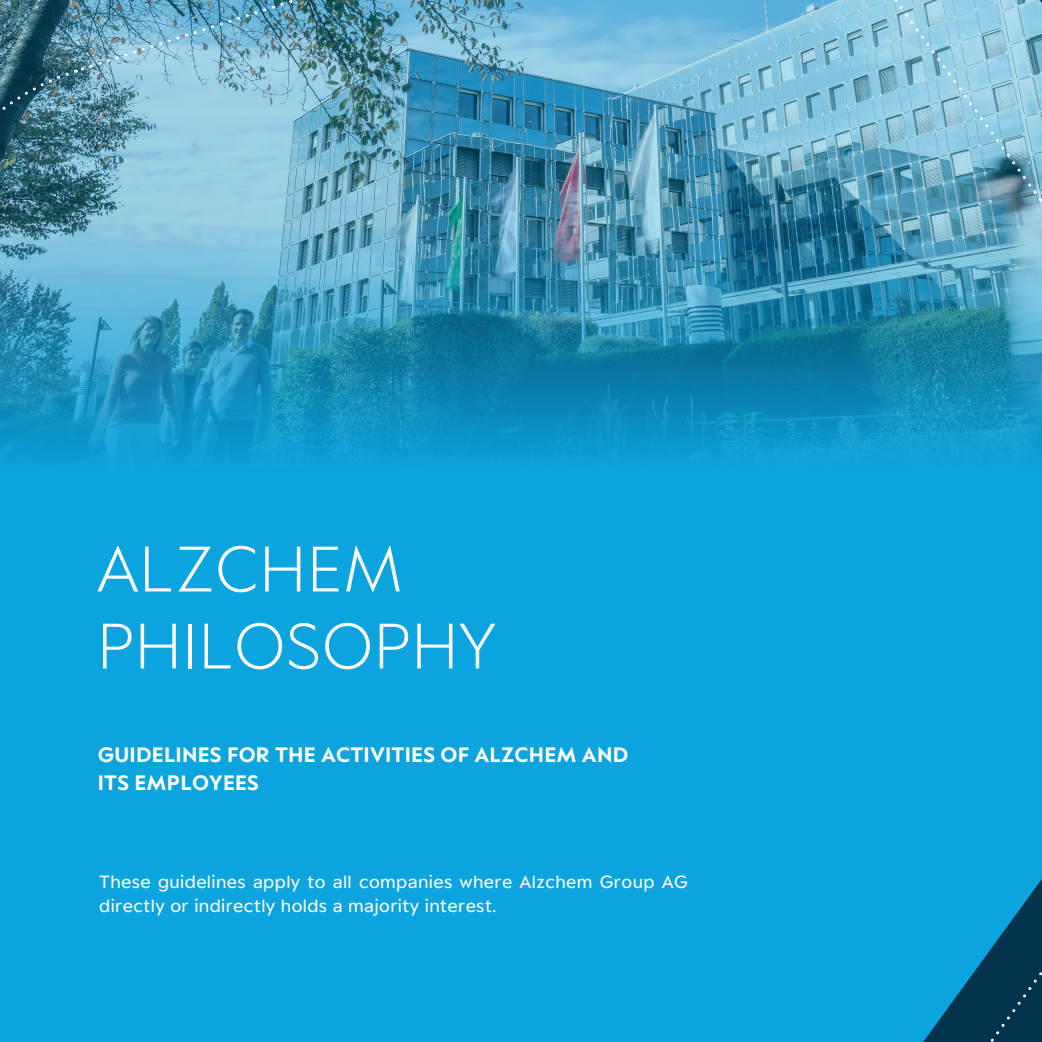
<style>
.page{position:relative;width:1042px;height:1042px;background:#fff}
.page>*{position:absolute;margin:0;border:0;box-sizing:border-box;transform-origin:0 0}
.t1{font:100 70px/77px "ACT";color:#fff}
.t2{font:700 22.75px/28px "ACT";letter-spacing:.01em;color:#fff}
.t3{font:19.25px/24.5px "ACT";letter-spacing:.02em;color:#fff}
</style>
<div class="page">
<div style="left:0;top:473px;width:1042px;height:569px;background:#0ca4de"></div>
<img style="left:0;top:0;width:1042px;height:473px">
<svg style="left:886px;top:731px;width:156px;height:311px;background:#0a8fc3"></svg>
<svg style="left:884px;top:0;width:158px;height:440px;background:#5caac6"></svg>
<img style="left:0;top:0;width:613px;height:306px">
<div style="left:0;top:867px;width:75px;height:175px;background:#0ca4de"></div>
<h1 class="t1" style="left:97px;top:526px;width:401px">ALZCHEM<br>PHILOSOPHY</h1>
<p class="t2" style="left:98px;top:740px;width:532px">GUIDELINES FOR THE ACTIVITIES OF ALZCHEM AND<br>ITS EMPLOYEES</p>
<p class="t3" style="left:99px;top:868px;width:590px">These guidelines apply to all companies where Alzchem Group AG directly or indirectly holds a majority interest.</p>
</div>
